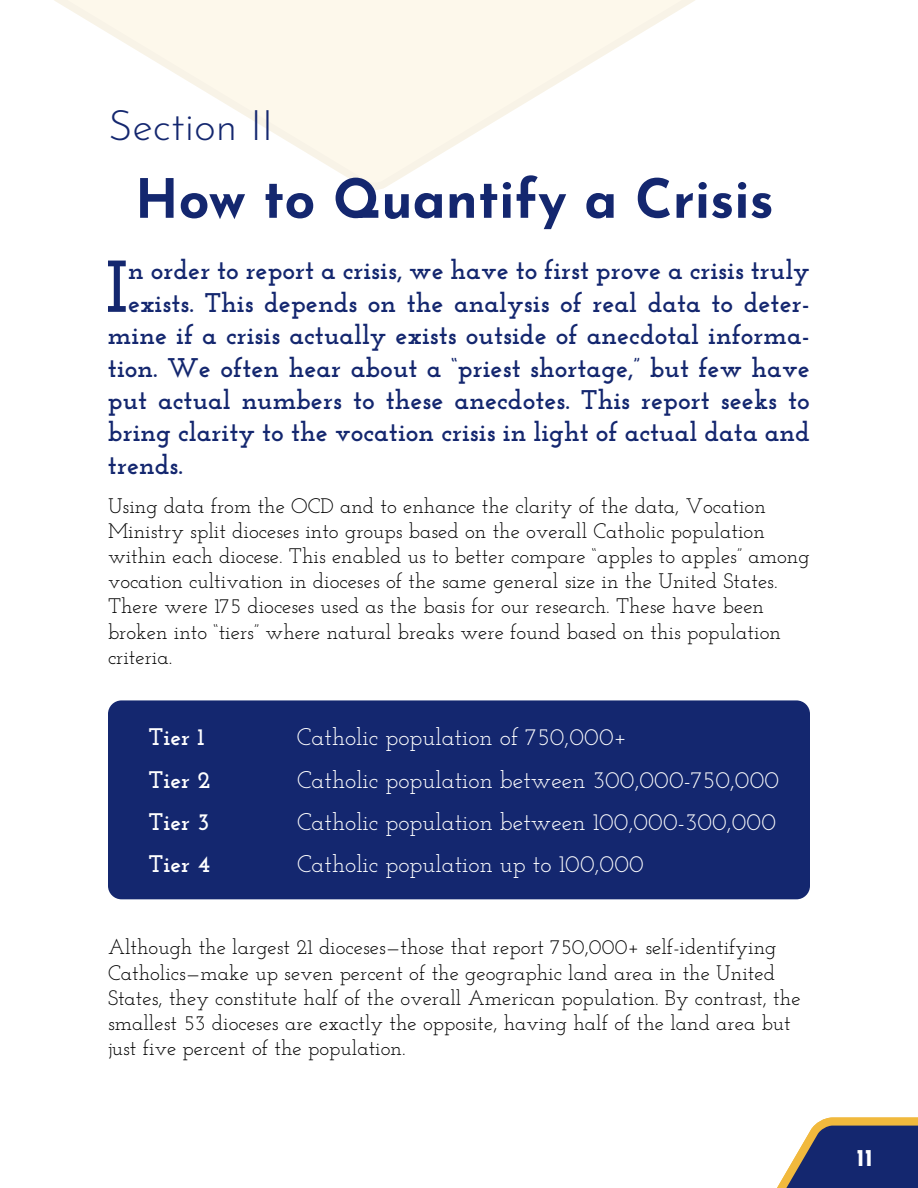
<style>
.page{position:relative;width:918px;height:1188px;background:#fff}
.page>*{position:absolute;margin:0;border:0;box-sizing:border-box;transform-origin:0 0}
.t1{font:700 73.35px "Josefin Slab";color:#14276f}
.t2{font:700 54px "Josefin Sans";color:#14276f}
.t3{font:300 42px "Josefin Sans";color:#14276f}
.t4{font:700 27px "Josefin Slab";color:#14276f}
.t5{font:24px "Josefin Slab";color:#fff}
.t6{font:700 24px "Josefin Slab";color:#fff}
.t7{font:700 24px "Josefin Sans";color:#fff}
.t8{font:21px/25.2px "Josefin Slab";color:#000}
</style>
<div class="page">
<svg style="left:54px;top:0;width:641px;height:190px"></svg>
<div style="left:108px;top:700px;width:702px;height:199px;background:#14276f;border-radius:14px"></div>
<svg style="left:777px;top:1117px;width:141px;height:71px;background:#575c7d"></svg>
<h3 class="t3" style="left:108px;top:93px;width:167px">Section II</h3>
<h2 class="t2" style="left:135px;top:159px;width:640px">How to Quantify a Crisis</h2>
<h1 class="t1" style="left:105px;top:244px;width:24px">I</h1>
<p class="t4" style="left:128px;top:254px;width:683px">n order to report a crisis, we have to first prove a crisis truly</p>
<p class="t4" style="left:128px;top:287px;width:683px">exists. This depends on the analysis of real data to deter-</p>
<p class="t4" style="left:108px;top:319px;width:703px">mine if a crisis actually exists outside of anecdotal informa-</p>
<p class="t4" style="left:108px;top:352px;width:704px">tion. We often hear about a “priest shortage,” but few have</p>
<p class="t4" style="left:108px;top:384px;width:703px">put actual numbers to these anecdotes. This report seeks to</p>
<p class="t4" style="left:108px;top:416px;width:704px">bring clarity to the vocation crisis in light of actual data and</p>
<p class="t4" style="left:108px;top:449px;width:76px">trends.</p>
<p class="t8" style="left:108px;top:493px;width:703px">Using data from the OCD and to enhance the clarity of the data, Vocation Ministry split dioceses into groups based on the overall Catholic population within each diocese. This enabled us to better compare “apples to apples” among vocation cultivation in dioceses of the same general size in the United States.<br>There were 175 dioceses used as the basis for our research. These have been broken into “tiers” where natural breaks were found based on this population criteria.</p>
<p class="t6" style="left:148px;top:723px;width:57px">Tier 1</p>
<p class="t5" style="left:297px;top:723px;width:331px">Catholic population of 750,000+</p>
<p class="t6" style="left:148px;top:765px;width:63px">Tier 2</p>
<p class="t5" style="left:297px;top:765px;width:484px">Catholic population between 300,000-750,000</p>
<p class="t6" style="left:149px;top:808px;width:63px">Tier 3</p>
<p class="t5" style="left:297px;top:808px;width:481px">Catholic population between 100,000-300,000</p>
<p class="t6" style="left:149px;top:850px;width:63px">Tier 4</p>
<p class="t5" style="left:297px;top:850px;width:348px">Catholic population up to 100,000</p>
<p class="t8" style="left:108px;top:935px;width:694px">Although the largest 21 dioceses—those that report 750,000+ self-identifying Catholics—make up seven percent of the geographic land area in the United States, they constitute half of the overall American population. By contrast, the smallest 53 dioceses are exactly the opposite, having half of the land area but just five percent of the population.</p>
<p class="t7" style="left:856px;top:1140px;width:18px">11</p>
</div>
